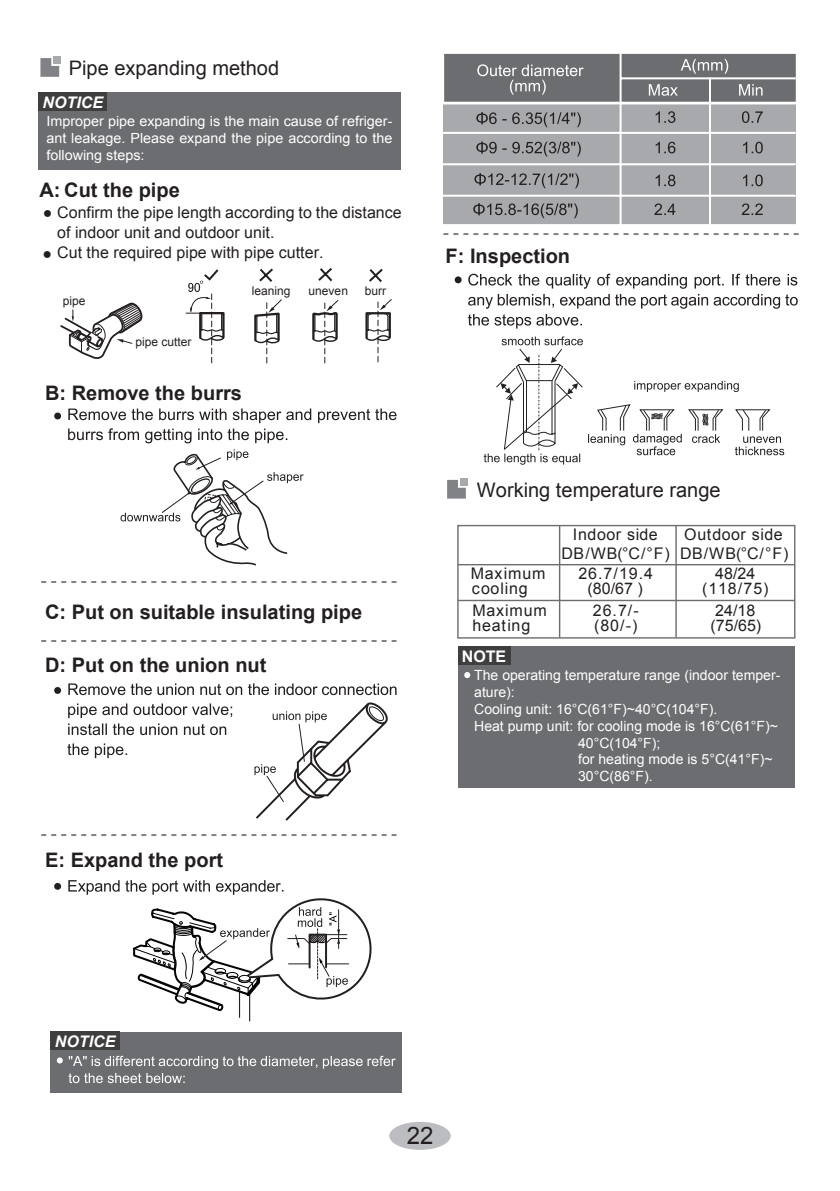
<style>
.page{position:relative;width:840px;height:1191px;background:#fff}
.page>*{position:absolute;margin:0;border:0;box-sizing:border-box;transform-origin:0 0}
.t1{font:24px "Arial";color:#231f20}
.t2{font:700 20px "Arial";color:#231f20}
.t3{font:20px "Arial";color:#231f20}
.t4{font:16px/15.8px "Arial";color:#231f20}
.t5{font:16px/19.2px "Arial";letter-spacing:.03em;color:#231f20}
.t6{font:16px/15.2px "Arial";letter-spacing:.05em;color:#231f20}
.t7{font:italic 700 16px "Arial";color:#fff}
.t8{font:700 16px "Arial";color:#fff}
.t9{font:14px/17.2px "Arial";color:#fff;text-align:justify}
.t10{font:12px "Arial";color:#231f20}
</style>
<div class="page">
<div style="left:389px;top:1121px;width:61px;height:28px;background:#bcbdc0;border-radius:50%"></div>
<div style="left:38px;top:93px;width:362px;height:77px;background:#6c6d70"></div>
<div style="left:38px;top:93px;width:68px;height:18px;background:#3e3e3f"></div>
<svg style="left:40px;top:58px;width:19px;height:19px"></svg>
<div style="left:53px;top:56px;width:8px;height:8px;background:#a8a9ad"></div>
<svg style="left:60px;top:302px;width:83px;height:57px"></svg>
<svg style="left:259px;top:268px;width:124px;height:15px"></svg>
<svg style="left:186px;top:269px;width:39px;height:94px"></svg>
<svg style="left:365px;top:299px;width:27px;height:63px"></svg>
<svg style="left:254px;top:299px;width:28px;height:64px"></svg>
<svg style="left:312px;top:300px;width:27px;height:63px"></svg>
<div style="left:51px;top:1031px;width:351px;height:61px;background:#6c6d70"></div>
<div style="left:51px;top:1031px;width:69px;height:19px;background:#3e3e3f"></div>
<svg style="left:41px;top:581px;width:355px;height:2px"></svg>
<svg style="left:41px;top:640px;width:355px;height:2px"></svg>
<svg style="left:41px;top:834px;width:355px;height:2px"></svg>
<svg style="left:54px;top:687px;width:7px;height:7px"></svg>
<svg style="left:68px;top:408px;width:328px;height:35px"></svg>
<svg style="left:54px;top:412px;width:7px;height:7px"></svg>
<svg style="left:54px;top:883px;width:7px;height:6px"></svg>
<svg style="left:120px;top:449px;width:183px;height:117px"></svg>
<div style="left:443px;top:103px;width:352px;height:122px;background:#a8a9ad"></div>
<hr style="left:619px;top:54px;width:2px;height:171px;background:#fff">
<hr style="left:708px;top:78px;width:2px;height:147px;background:#fff">
<hr style="left:442px;top:102px;width:353px;height:2px;background:#fff">
<hr style="left:442px;top:132px;width:353px;height:2px;background:#fff">
<hr style="left:442px;top:163px;width:353px;height:2px;background:#fff">
<hr style="left:442px;top:195px;width:353px;height:2px;background:#fff">
<hr style="left:442px;top:224px;width:353px;height:2px;background:#fff">
<svg style="left:476px;top:112px;width:104px;height:15px"></svg>
<svg style="left:655px;top:111px;width:20px;height:12px"></svg>
<svg style="left:742px;top:111px;width:20px;height:12px"></svg>
<svg style="left:655px;top:142px;width:20px;height:11px"></svg>
<svg style="left:743px;top:142px;width:19px;height:11px"></svg>
<svg style="left:476px;top:141px;width:104px;height:16px"></svg>
<svg style="left:474px;top:173px;width:104px;height:15px"></svg>
<svg style="left:655px;top:175px;width:20px;height:11px"></svg>
<svg style="left:743px;top:175px;width:19px;height:11px"></svg>
<svg style="left:473px;top:203px;width:104px;height:15px"></svg>
<svg style="left:654px;top:203px;width:21px;height:12px"></svg>
<svg style="left:741px;top:203px;width:21px;height:12px"></svg>
<svg style="left:444px;top:54px;width:351px;height:48px;background:#78797c"></svg>
<svg style="left:67px;top:683px;width:329px;height:138px"></svg>
<svg style="left:68px;top:880px;width:304px;height:142px"></svg>
<svg style="left:57px;top:1055px;width:338px;height:28px"></svg>
<svg style="left:443px;top:233px;width:355px;height:2px"></svg>
<svg style="left:454px;top:276px;width:7px;height:7px"></svg>
<svg style="left:467px;top:274px;width:330px;height:54px"></svg>
<svg style="left:483px;top:336px;width:300px;height:129px"></svg>
<svg style="left:447px;top:480px;width:18px;height:18px"></svg>
<div style="left:459px;top:478px;width:8px;height:8px;background:#a8a9ad"></div>
<div style="left:457px;top:525px;width:338px;height:113px;border:1px solid #6c6d70"></div>
<hr style="left:457px;top:564px;width:337px;height:1px;background:#6c6d70">
<hr style="left:457px;top:600px;width:337px;height:1px;background:#6c6d70">
<hr style="left:558px;top:525px;width:2px;height:112px;background:#6c6d70">
<hr style="left:675px;top:525px;width:1px;height:112px;background:#6c6d70">
<div style="left:457px;top:646px;width:337px;height:142px;background:#6c6d70"></div>
<div style="left:457px;top:646px;width:53px;height:18px;background:#3e3e3f"></div>
<svg style="left:464px;top:672px;width:6px;height:6px"></svg>
<h2 class="t3" style="left:69px;top:55px;width:212px">Pipe expanding method</h2>
<p class="t7" style="left:42px;top:91px;width:62px">NOTICE</p>
<p class="t9" style="left:46px;top:112px;width:347px">Improper pipe expanding is the main cause of refriger&shy;ant leakage. Please expand the pipe according to the following steps:</p>
<h2 class="t2" style="left:39px;top:176px;width:142px">A: Cut the pipe</h2>
<p class="t4" style="left:57px;top:225px;width:219px">of indoor unit and outdoor unit.</p>
<p class="t4" style="left:43px;top:205px;width:360px">● Confirm the pipe length according to the distance</p>
<p class="t4" style="left:42px;top:245px;width:282px">● Cut the required pipe with pipe cutter.</p>
<p class="t10" style="left:63px;top:292px;width:24px">pipe</p>
<p class="t10" style="left:135px;top:334px;width:58px">pipe cutter</p>
<p class="t10" style="left:252px;top:283px;width:40px">leaning</p>
<p class="t10" style="left:308px;top:283px;width:41px">uneven</p>
<p class="t10" style="left:365px;top:283px;width:23px">burr</p>
<h2 class="t2" style="left:45px;top:380px;width:198px">B: Remove the burrs</h2>
<h2 class="t2" style="left:45px;top:598px;width:318px">C: Put on suitable insulating pipe</h2>
<h2 class="t2" style="left:45px;top:652px;width:223px">D: Put on the union nut</h2>
<h2 class="t2" style="left:45px;top:846px;width:179px">E: Expand the port</h2>
<h2 class="t2" style="left:445px;top:242px;width:126px">F: Inspection</h2>
<h2 class="t3" style="left:476px;top:476px;width:245px">W metgni kro egnarerutarep</h2>
<p class="t5" style="left:561px;top:525px;width:110px;text-align:center">Indoor side<br>DB/WB(°C/°F)</p>
<p class="t5" style="left:679px;top:524px;width:110px">Outdoor side<br>DB/WB(°C/°F)</p>
<p class="t6" style="left:470px;top:566px;width:76px">Maximum cooling</p>
<p class="t4" style="left:578px;top:566px;width:76px">26.7/19.4</p>
<p class="t4" style="left:715px;top:566px;width:42px">48/24</p>
<p class="t4" style="left:710px;top:602px;width:52px">24/18 (75/65)</p>
<p class="t4" style="left:587px;top:581px;width:57px">(80/67 )</p>
<p class="t4" style="left:701px;top:581px;width:68px">(118/75)</p>
<p class="t4" style="left:592px;top:602px;width:47px">26.7/- (80/-)</p>
<p class="t6" style="left:472px;top:602px;width:76px">Maximum heating</p>
<p class="t9" style="left:474px;top:667px;width:307px">The operating temperature range (indoor temper-</p>
<p class="t9" style="left:474px;top:683px;width:42px">ature):</p>
<p class="t9" style="left:474px;top:700px;width:244px">Cooling unit: 16°C(61°F)~40°C(104°F).</p>
<p class="t9" style="left:474px;top:717px;width:305px">Heat pump unit: for cooling mode is 16°C(61°F)~</p>
<p class="t9" style="left:577px;top:734px;width:84px">40°C(104°F);</p>
<p class="t9" style="left:577px;top:751px;width:196px">for heating mode is 5°C(41°F)~</p>
<p class="t9" style="left:577px;top:768px;width:76px">30°C(86°F).</p>
<p class="t8" style="left:461px;top:645px;width:46px">NOTE</p>
<p class="t7" style="left:55px;top:1030px;width:62px">NOTICE</p>
<h1 class="t1" style="left:406px;top:1120px;width:28px">22</h1>
</div>
